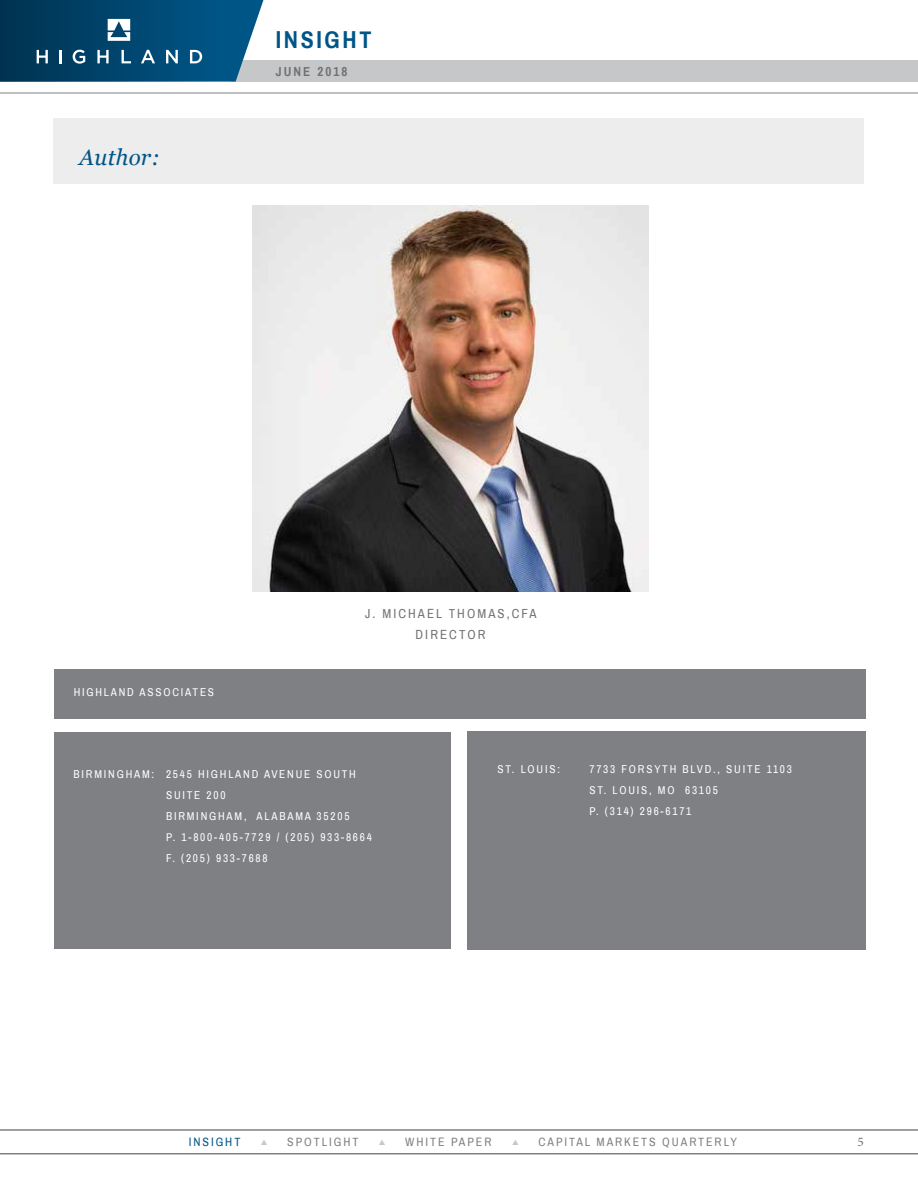
<style>
.page{position:relative;width:918px;height:1188px;background:#fff}
.page>*{position:absolute;margin:0;border:0;box-sizing:border-box;transform-origin:0 0}
.t1{font:700 24px "Archivo Narrow";letter-spacing:.11em;color:#005587}
.t2{font:italic 22.5px "Georgia";letter-spacing:.01em;color:#005587}
.t3{font:13.2px "Minion Pro";color:#6d6e71}
.t4{font:700 13.05px "Archivo Narrow";letter-spacing:.16em;color:#707272}
.t5{font:12.9px/20.4px "Archivo Narrow";letter-spacing:.16em;color:#707272;text-align:center}
.t6{font:12px "Archivo Narrow";letter-spacing:.16em;color:#7e8083}
.t7{font:12px "Archivo Narrow";letter-spacing:.16em;color:#005587}
.t8{font:11.25px/21px "Archivo Narrow";letter-spacing:.16em;color:#fff}
.s1{color:#c5c7c9}
</style>
<div class="page">
<div style="left:232px;top:60px;width:686px;height:22px;background:#c5c7c9"></div>
<svg style="left:0;top:0;width:264px;height:82px;background:#18577b"></svg>
<svg style="left:0;top:1129px;width:918px;height:25px"></svg>
<div style="left:467px;top:732px;width:399px;height:218px;background:#7e8083"></div>
<div style="left:54px;top:670px;width:812px;height:49px;background:#7e8083"></div>
<hr style="left:0;top:93px;width:918px;height:1px;background:#7e8083">
<div style="left:54px;top:119px;width:810px;height:65px;background:#ededed"></div>
<img style="left:252px;top:205px;width:397px;height:386px">
<div style="left:54px;top:732px;width:397px;height:217px;background:#7e8083"></div>
<h2 class="t2" style="left:79px;top:141px;width:82px">Author:</h2>
<h1 class="t1" style="left:276px;top:25px;width:97px">INSIGHT</h1>
<p class="t4" style="left:276px;top:64px;width:73px">JUNE 2018</p>
<p class="t8" style="left:74px;top:682px;width:142px">HIGHLAND ASSOCIATES</p>
<p class="t5" style="left:365px;top:604px;width:173px">J. MICHAEL THOMAS,CFA<br>DIRECTOR</p>
<p class="t8" style="left:74px;top:764px;width:82px">BIRMINGHAM:</p>
<p class="t8" style="left:166px;top:764px;width:207px">2545 HIGHLAND AVENUE SOUTH<br>SUITE 200<br>BIRMINGHAM, ALABAMA 35205<br>P. 1-800-405-7729 / (205) 933-8664<br>F. (205) 933-7688</p>
<p class="t8" style="left:498px;top:759px;width:64px">ST. LOUIS:</p>
<p class="t8" style="left:589px;top:759px;width:204px">7733 FORSYTH BLVD., SUITE 1103<br>ST. LOUIS, MO 63105<br>P. (314) 296-6171</p>
<p class="t7" style="left:189px;top:1135px;width:53px">INSIGHT</p>
<p class="t6" style="left:261px;top:1135px;width:99px"><span class="s1">▲</span> SPOTLIGHT</p>
<p class="t6" style="left:379px;top:1135px;width:114px"><span class="s1">▲</span> WHITE PAPER</p>
<p class="t6" style="left:512px;top:1135px;width:226px"><span class="s1">▲</span> CAPITAL MARKETS QUARTERLY</p>
<p class="t3" style="left:858px;top:1133px;width:8px">5</p>
</div>
